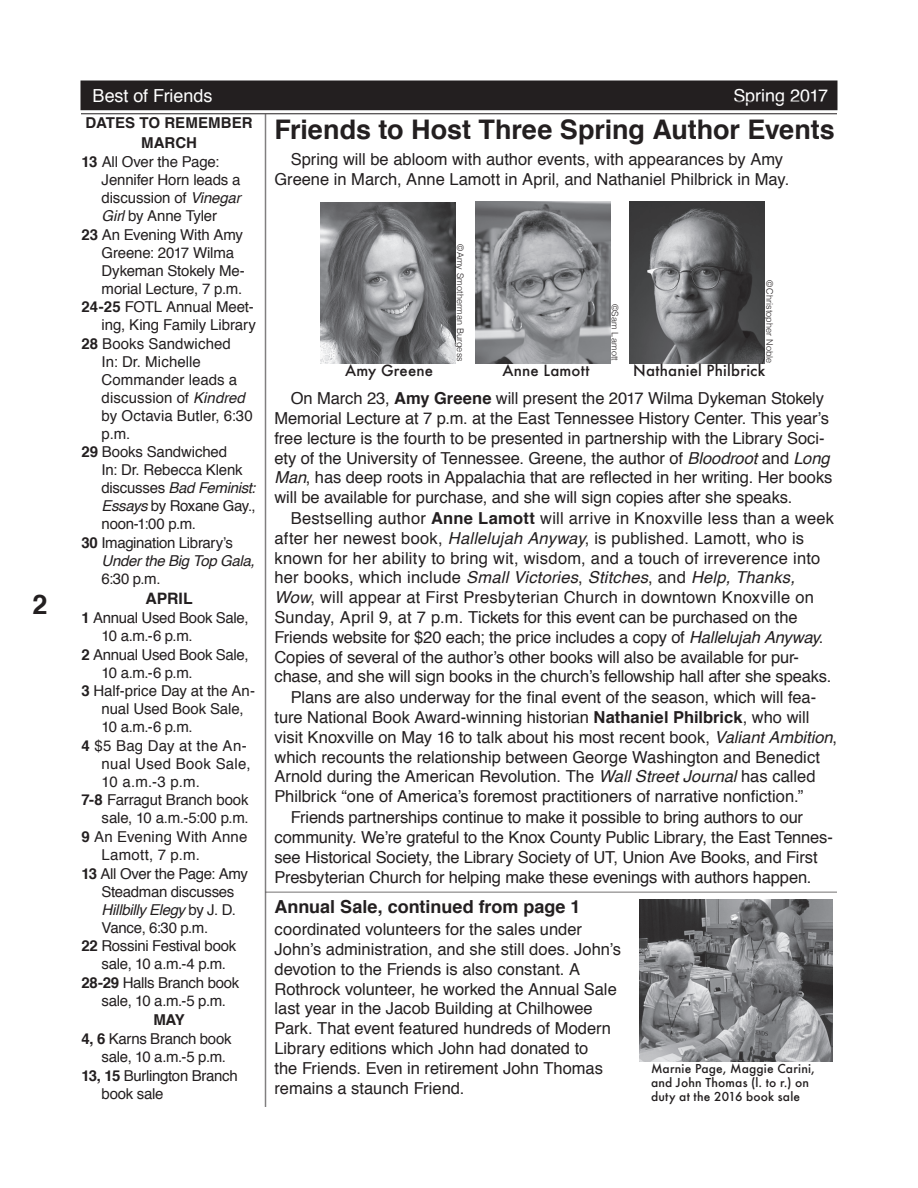
<style>
.page{position:relative;width:918px;height:1188px;background:#fff}
.page>*{position:absolute;margin:0;border:0;box-sizing:border-box;transform-origin:0 0}
.Headline{font:700 27px "Helvetica";letter-spacing:-.005em;color:#231f20}
.Headline-2{font:700 18px "Helvetica";color:#231f20}
.t1{font:18px "Helvetica";letter-spacing:-.005em;color:#fff}
.Body_text{font:16.5px/19.8px "Helvetica";letter-spacing:-.005em;color:#231f20}
.Calendar_dated{font:700 15.75px "Helvetica";letter-spacing:.005em;color:#231f20}
.Calendar_dated-2{font:15px/18px "Helvetica";letter-spacing:-.01em;color:#231f20}
.Calendar_dated-3{font:15px/18px "Helvetica";letter-spacing:.02em;color:#231f20}
.t2{font:500 15px "Futura";letter-spacing:.015em;color:#231f20}
.Calendar_dated-4{font:15px/18px "Helvetica";letter-spacing:.015em;color:#231f20}
.Sidebar_text{font:700 15px "Helvetica";letter-spacing:.01em;color:#231f20}
.Calendar_month{font:700 15px "Helvetica";letter-spacing:.005em;color:#231f20}
.Calendar_dated-5{font:700 15px "Helvetica";color:#231f20}
.t3{font:500 12px/14.4px "Futura";letter-spacing:.015em;color:#231f20}
.Body_text-2{font:300 9px "Helvetica";letter-spacing:.015em;color:#231f20}
.s1{font-weight:700}
.s2{font-style:italic}
</style>
<div class="page">
<div style="left:81px;top:81px;width:756px;height:29px;background:#231f20"></div>
<hr style="left:81px;top:113px;width:756px;height:1px;background:#231f20">
<hr style="left:265px;top:114px;width:1px;height:993px;background:#231f20">
<img style="left:639px;top:900px;width:194px;height:161px">
<hr style="left:266px;top:892px;width:571px;height:1px;background:#231f20">
<img style="left:321px;top:203px;width:135px;height:160px">
<img style="left:475px;top:202px;width:135px;height:162px">
<img style="left:630px;top:202px;width:135px;height:162px">
<p class="Headline" style="left:32px;top:583px;width:17px">2</p>
<p class="t1" style="left:93px;top:82px;width:121px">Best of Friends</p>
<p class="t1" style="left:733px;top:81px;width:96px">Spring 2017</p>
<p class="Sidebar_text" style="left:86px;top:111px;width:31px">DATES</p>
<p class="Sidebar_text" style="left:139px;top:111px;width:103px">TO REMEMBER</p>
<p class="Calendar_month" style="left:141px;top:131px;width:58px">MARCH</p>
<p class="Calendar_dated-2" style="left:102px;top:153px;width:141px;text-indent:-20px"><span class="s1">13</span> All Over the Page:<br>Jennifer Horn leads a discussion of <span class="s2">Vinegar<br>Girl</span> by Anne Tyler</p>
<p class="Calendar_dated-2" style="left:102px;top:226px;width:145px;text-indent:-20px"><span class="s1">23</span> An Evening With Amy<br>Greene: 2017 Wilma<br>Dykeman Stokely Me&shy;morial Lecture, 7 p.m.</p>
<p class="Calendar_dated-2" style="left:81px;top:298px;width:176px;text-align:right"><span class="s1">24-25</span> FOTL Annual Meet&shy;ing, King Family Library</p>
<p class="Calendar_dated-2" style="left:102px;top:335px;width:153px;text-indent:-20px"><span class="s1">28</span> Books Sandwiched<br>In: Dr. Michelle<br>Commander leads a discussion of <span class="s2">Kindred </span>by Octavia Butler, 6:30 p.m.</p>
<p class="Calendar_dated-2" style="left:102px;top:443px;width:156px;text-indent:-20px"><span class="s1">29</span> Books Sandwiched<br>In: Dr. Rebecca Klenk discusses <span class="s2">Bad Feminist:<br>Essays</span> by Roxane Gay., noon-1:00 p.m.</p>
<p class="Calendar_dated-2" style="left:102px;top:534px;width:155px;text-indent:-20px"><span class="s1">30</span> Imagination Library’s<br><span class="s2">Under the Big Top Gala,<br></span>6:30 p.m.</p>
<p class="Calendar_dated" style="left:145px;top:586px;width:49px">APRIL</p>
<p class="Calendar_dated-2" style="left:102px;top:609px;width:148px;text-indent:-20px"><span class="s1">1</span> Annual Used Book Sale,<br>10 a.m.-6 p.m.</p>
<p class="Calendar_dated-2" style="left:102px;top:646px;width:148px;text-indent:-20px"><span class="s1">2</span> Annual Used Book Sale,<br>10 a.m.-6 p.m.</p>
<p class="Calendar_dated-2" style="left:102px;top:683px;width:155px;text-indent:-20px"><span class="s1">3</span> Half-price Day at the An&shy;nual Used Book Sale,<br>10 a.m.-6 p.m.</p>
<p class="Calendar_dated-3" style="left:102px;top:737px;width:151px;text-indent:-20px"><span class="s1">4</span> $5 Bag Day at the An&shy;nual Used Book Sale,<br>10 a.m.-3 p.m.</p>
<p class="Calendar_dated-2" style="left:81px;top:792px;width:169px;text-align:right"><span class="s1">7-8</span> Farragut Branch book sale, 10 a.m.-5:00 p.m.</p>
<p class="Calendar_dated-4" style="left:102px;top:828px;width:147px;text-indent:-20px"><span class="s1">9</span> An Evening With Anne<br>Lamott, 7 p.m.</p>
<p class="Calendar_dated-2" style="left:102px;top:865px;width:148px;text-indent:-20px"><span class="s1">13</span> All Over the Page: Amy<br>Steadman discusses<br><span class="s2">Hillbilly Elegy</span> by J. D.<br>Vance, 6:30 p.m.</p>
<p class="Calendar_dated-2" style="left:102px;top:937px;width:136px;text-indent:-20px"><span class="s1">22</span> Rossini Festival book sale, 10 a.m.-4 p.m.</p>
<p class="Calendar_dated-2" style="left:81px;top:974px;width:160px;text-align:center"><span class="s1">28-29</span> Halls Branch book sale, 10 a.m.-5 p.m.</p>
<p class="Calendar_dated-5" style="left:153px;top:1008px;width:33px">MAY</p>
<p class="Calendar_dated-2" style="left:102px;top:1030px;width:131px;text-indent:-20px"><span class="s1">4, 6</span> Karns Branch book sale, 10 a.m.-5 p.m.</p>
<p class="Calendar_dated-2" style="left:102px;top:1067px;width:138px;text-indent:-20px"><span class="s1">13, 15</span> Burlington Branch book sale</p>
<p class="Headline" style="left:274px;top:108px;width:562px">Friends to Host Three Spring Author Events</p>
<p class="Body_text" style="left:274px;top:150px;width:516px;text-indent:16px">Spring will be abloom with author events, with appearances by Amy<br>Greene in March, Anne Lamott in April, and Nathaniel Philbrick in May.</p>
<p class="Body_text-2" style="left:468px;top:244px;width:119px;rotate:90deg">©Amy Smotherman Burgess</p>
<p class="Body_text-2" style="left:777px;top:280px;width:84px;rotate:90deg">©Christopher Noble</p>
<p class="Body_text-2" style="left:623px;top:304px;width:59px;rotate:90deg">©Sam Lamott</p>
<p class="t2" style="left:345px;top:360px;width:90px">Amy Greene</p>
<p class="t2" style="left:502px;top:360px;width:89px">Anne Lamott</p>
<p class="t2" style="left:633px;top:360px;width:134px">Nathaniel Philbrick</p>
<p class="Body_text" style="left:274px;top:389px;width:559px;text-indent:16px">On March 23, <span class="s1">Amy Greene</span> will present the 2017 Wilma Dykeman Stokely Memorial Lecture at 7 p.m. at the East Tennessee History Center. This year’s free lecture is the fourth to be presented in partnership with the Library Soci&shy;ety of the University of Tennessee. Greene, the author of <span class="s2">Bloodroot</span> and <span class="s2">Long Man</span>, has deep roots in Appalachia that are reflected in her writing. Her books will be available for purchase, and she will sign copies after she speaks.</p>
<p class="Body_text" style="left:274px;top:509px;width:561px;text-indent:16px">Bestselling author <span class="s1">Anne Lamott</span> will arrive in Knoxville less than a week after her newest book, <span class="s2">Hallelujah Anyway</span>, is published. Lamott, who is known for her ability to bring wit, wisdom, and a touch of irreverence into her books, which include <span class="s2">Small Victories</span>, <span class="s2">Stitches</span>, and <span class="s2">Help, Thanks, Wow</span>, will appear at First Presbyterian Church in downtown Knoxville on Sunday, April 9, at 7 p.m. Tickets for this event can be purchased on the Friends website for $20 each; the price includes a copy of <span class="s2">Hallelujah Anyway</span>.<br>Copies of several of the author’s other books will also be available for pur&shy;chase, and she will sign books in the church’s fellowship hall after she speaks.</p>
<p class="Body_text" style="left:274px;top:688px;width:564px;text-indent:16px">Plans are also underway for the final event of the season, which will fea&shy;ture National Book Award-winning historian <span class="s1">Nathaniel Philbrick</span>, who will visit Knoxville on May 16 to talk about his most recent book, <span class="s2">Valiant Ambition</span>, which recounts the relationship between George Washington and Benedict Arnold during the American Revolution. The <span class="s2">Wall Street Journal</span> has called Philbrick “one of America’s foremost practitioners of narrative nonfiction.”</p>
<p class="Body_text" style="left:274px;top:808px;width:560px;text-indent:16px">Friends partnerships continue to make it possible to bring authors to our community. We’re grateful to the Knox County Public Library, the East Tennes&shy;see Historical Society, the Library Society of UT, Union Ave Books, and First Presbyterian Church for helping make these evenings with authors happen.</p>
<p class="Headline-2" style="left:274px;top:892px;width:308px">Annual Sale, continued from page 1</p>
<p class="Body_text" style="left:274px;top:920px;width:348px">coordinated volunteers for the sales under John’s administration, and she still does. John’s devotion to the Friends is also constant. A Rothrock volunteer, he worked the Annual Sale last year in the Jacob Building at Chilhowee Park. That event featured hundreds of Modern Library editions which John had donated to<br>the Friends. Even in retirement John Thomas remains a staunch Friend.</p>
<p class="t3" style="left:651px;top:1061px;width:165px">Marnie Page, Maggie Carini, and John Thomas (l. to r.) on duty at the 2016 book sale</p>
</div>
